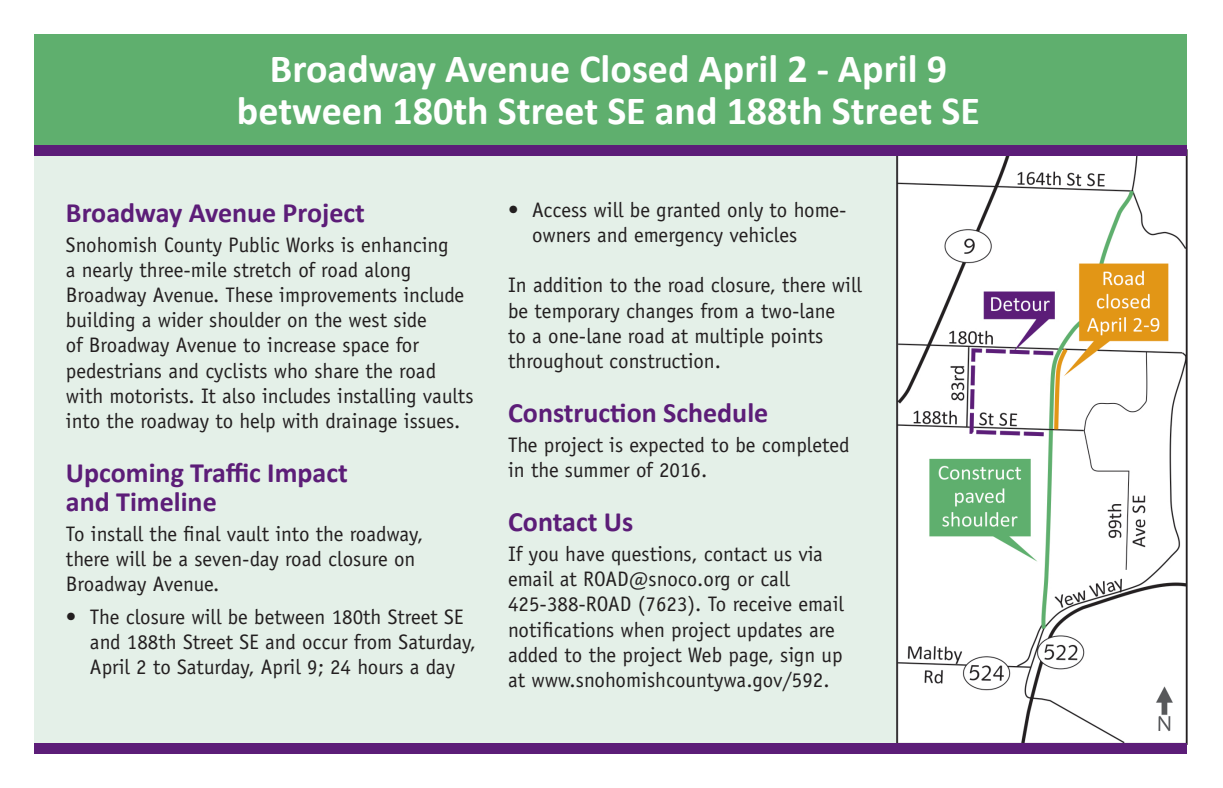
<style>
.page{position:relative;width:1223px;height:788px;background:#fff}
.page>*{position:absolute;margin:0;border:0;box-sizing:border-box;transform-origin:0 0}
.Body_text{font:700 40px "Calibri";color:#fff}
.subhead{font:700 28px/29px "Calibri";color:#5c1d78}
.body_text{font:21px/25.2px "Officina Sans";color:#231f20}
</style>
<div class="page">
<div style="left:34px;top:145px;width:1152px;height:602px;background:#e4f0e8"></div>
<img style="left:896px;top:149px;width:291px;height:595px">
<div style="left:34px;top:34px;width:1152px;height:111px;background:#5faf6e"></div>
<div style="left:34px;top:145px;width:1152px;height:10px;background:#5c1d78"></div>
<div style="left:34px;top:743px;width:1152px;height:10px;background:#5c1d78"></div>
<p class="Body_text" style="left:270px;top:43px;width:678px">Broadway Avenue Closed April 2 - April 9</p>
<p class="Body_text" style="left:237px;top:85px;width:744px">between 180th Street SE and 188th Street SE</p>
<p class="subhead" style="left:66px;top:198px;width:300px">Broadway Avenue Project</p>
<p class="body_text" style="left:66px;top:232px;width:399px">Snohomish County Public Works is enhancing<br>a nearly three-mile stretch of road along Broadway Avenue. These improvements include building a wider shoulder on the west side<br>of Broadway Avenue to increase space for</p>
<p class="body_text" style="left:66px;top:358px;width:409px">pedestrians and cyclists who share the road with motorists. It also includes installing vaults into the roadway to help with drainage issues.</p>
<p class="subhead" style="left:66px;top:458px;width:283px">Upcoming Traffic Impact and Timeline</p>
<p class="body_text" style="left:66px;top:521px;width:359px">To install the final vault into the roadway,</p>
<p class="body_text" style="left:66px;top:546px;width:351px">there will be a seven-day road closure on</p>
<p class="body_text" style="left:66px;top:571px;width:155px">Broadway Avenue.</p>
<p class="body_text" style="left:90px;top:604px;width:387px;text-indent:-24px">• The closure will be between 180th Street SE and 188th Street SE and occur from Saturday,<br>April 2 to Saturday, April 9; 24 hours a day</p>
<p class="body_text" style="left:532px;top:197px;width:316px;text-indent:-24px">• Access will be granted only to home&shy;owners and emergency vehicles</p>
<p class="body_text" style="left:508px;top:272px;width:355px">In addition to the road closure, there will be temporary changes from a two-lane<br>to a one-lane road at multiple points throughout construction.</p>
<p class="subhead" style="left:508px;top:398px;width:262px">Construction Schedule</p>
<p class="body_text" style="left:508px;top:432px;width:343px">The project is expected to be completed in the summer of 2016.</p>
<p class="subhead" style="left:508px;top:507px;width:127px">Contact Us</p>
<p class="body_text" style="left:508px;top:541px;width:316px">If you have questions, contact us via</p>
<p class="body_text" style="left:508px;top:566px;width:283px">email at ROAD@snoco.org or call</p>
<p class="body_text" style="left:508px;top:591px;width:337px">425-388-ROAD (7623). To receive email notifications when project updates are</p>
<p class="body_text" style="left:508px;top:642px;width:336px">added to the project Web page, sign up at www.snohomishcountywa.gov/592.</p>
</div>
